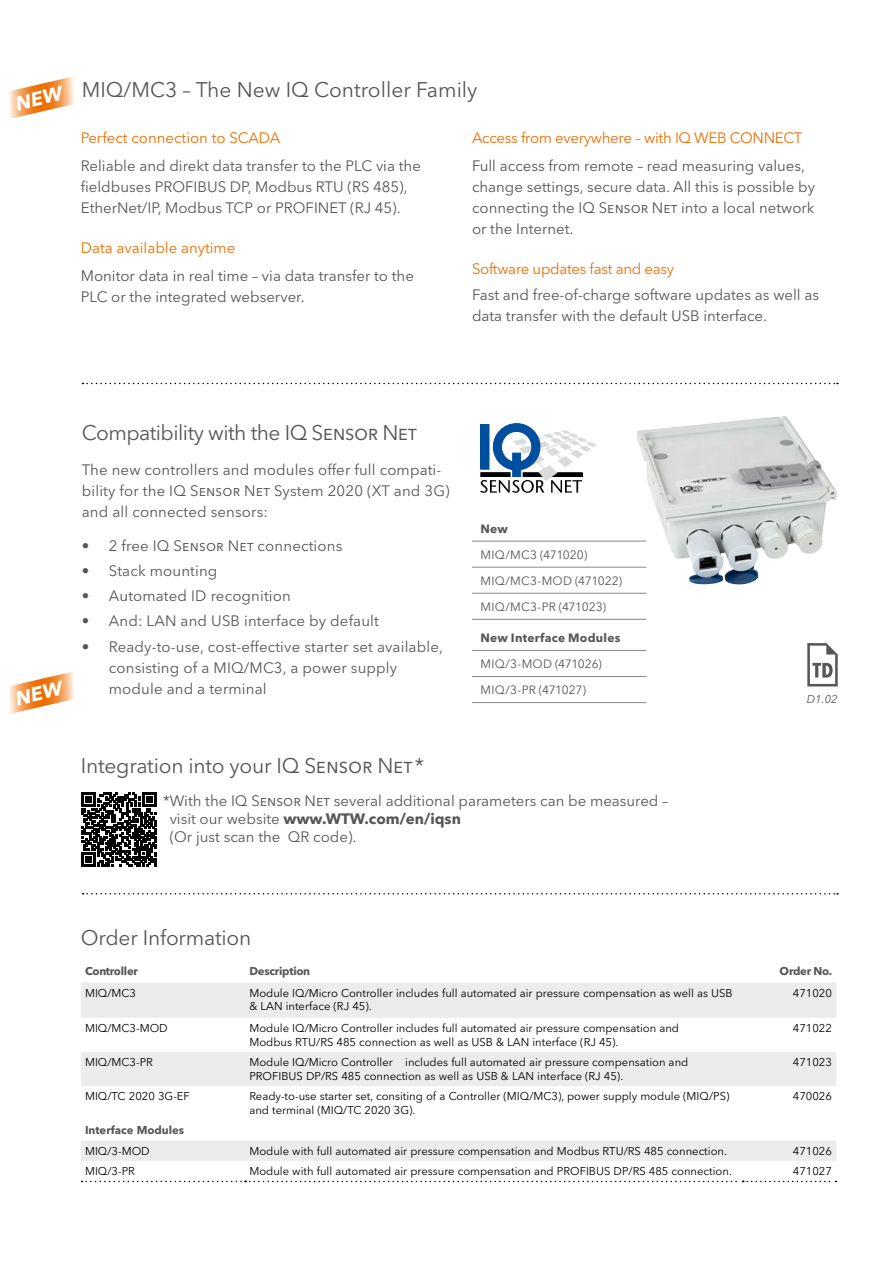
<style>
.page{position:relative;width:893px;height:1263px;background:#fff}
.page>*{position:absolute;margin:0;border:0;box-sizing:border-box;transform-origin:0 0}
.SUB{font:21px "Avenir Next LT Pro";letter-spacing:-.01em;color:#565655}
.t1{font:15px/21px "Avenir Next LT Pro";color:#565655}
.t2{font:15px "Avenir Next LT Pro";letter-spacing:-.02em;color:#ed6e00}
.t3{font:15px "Avenir Next LT Pro";color:#ed6e00}
.Text_EN{font:12px "Avenir Next LT Pro";color:#565655}
.Text_EN-2{font:700 12px "Avenir Next LT Pro";letter-spacing:.02em;color:#565655}
._07_Tabelle{font:11.25px/13.5px "Avenir Next LT Pro";color:#000}
._07_Tabelle-2{font:700 11.25px "Avenir Next LT Pro";letter-spacing:-.02em;color:#565655}
._07_Tabelle-3{font:700 11.25px "Avenir Next LT Pro";color:#565655}
.XYL-WTW_09_Hinweis{font:italic 11.25px "Avenir Next LT Pro";color:#565655}
.s1{font-weight:700}
</style>
<div class="page">
<svg style="left:807px;top:643px;width:31px;height:43px"></svg>
<div style="left:81px;top:982px;width:755px;height:36px;background:#ececec"></div>
<svg style="left:81px;top:1052px;width:755px;height:129px"></svg>
<svg style="left:82px;top:1181px;width:754px;height:1px"></svg>
<svg style="left:82px;top:792px;width:74px;height:74px"></svg>
<svg style="left:480px;top:423px;width:116px;height:70px"></svg>
<img style="left:637px;top:416px;width:200px;height:169px">
<hr style="left:472px;top:541px;width:174px;height:1px;background:#868786">
<hr style="left:472px;top:567px;width:174px;height:1px;background:#868786">
<hr style="left:472px;top:593px;width:174px;height:1px;background:#868786">
<hr style="left:472px;top:619px;width:174px;height:1px;background:#868786">
<hr style="left:472px;top:650px;width:174px;height:1px;background:#868786">
<hr style="left:472px;top:676px;width:174px;height:1px;background:#868786">
<hr style="left:472px;top:702px;width:174px;height:1px;background:#868786">
<svg style="left:83px;top:383px;width:755px;height:1px"></svg>
<svg style="left:83px;top:893px;width:755px;height:1px"></svg>
<svg style="left:9px;top:77px;width:65px;height:42px"></svg>
<svg style="left:9px;top:672px;width:65px;height:42px"></svg>
<p class="SUB" style="left:82px;top:77px;width:397px">MIQ/MC3 – The New IQ Controller Family</p>
<p class="t3" style="left:81px;top:129px;width:201px">Perfect connection to SCADA</p>
<p class="t1" style="left:81px;top:155px;width:342px">Reliable and direkt data transfer to the PLC via the fieldbuses PROFIBUS DP, Modbus RTU (RS 485),<br>EtherNet/IP, Modbus TCP or PROFINET (RJ 45).</p>
<p class="t3" style="left:81px;top:239px;width:156px">Data available anytime</p>
<p class="t1" style="left:81px;top:265px;width:335px">Monitor data in real time – via data transfer to the<br>PLC or the integrated webserver.</p>
<p class="t2" style="left:472px;top:129px;width:332px">Access from everywhere – with IQ WEB CONNECT</p>
<p class="t1" style="left:472px;top:155px;width:345px">Full access from remote – read measuring values, change settings, secure data. All this is possible by connecting the IQ Sensor Net into a local network or the Internet.</p>
<p class="t2" style="left:472px;top:260px;width:204px">Software updates fast and easy</p>
<p class="t1" style="left:472px;top:284px;width:349px">Fast and free-of-charge software updates as well as data transfer with the default USB interface.</p>
<p class="SUB" style="left:82px;top:420px;width:337px">Compatibility with the IQ Sensor Net</p>
<p class="t1" style="left:82px;top:459px;width:369px">The new controllers and modules offer full compati&shy;bility for the IQ Sensor Net System 2020 (XT and 3G) and all connected sensors:</p>
<p class="t1" style="left:82px;top:535px;width:262px">• 2 free IQ Sensor Net connections</p>
<p class="t1" style="left:82px;top:560px;width:137px">• Stack mounting</p>
<p class="t1" style="left:82px;top:585px;width:211px">• Automated ID recognition</p>
<p class="t1" style="left:82px;top:611px;width:299px">• And: LAN and USB interface by default</p>
<p class="t1" style="left:109px;top:636px;width:336px;text-indent:-27px">• Ready-to-use, cost-effective starter set available, consisting of a MIQ/MC3, a power supply module and a terminal</p>
<p class="Text_EN" style="left:480px;top:547px;width:108px">MIQ/MC3 (471020)</p>
<p class="Text_EN" style="left:480px;top:573px;width:143px">MIQ/MC3-MOD (471022)</p>
<p class="Text_EN" style="left:480px;top:599px;width:127px">MIQ/MC3-PR (471023)</p>
<p class="Text_EN-2" style="left:480px;top:630px;width:141px">New Interface Modules</p>
<p class="Text_EN" style="left:480px;top:657px;width:123px">MIQ/3-MOD (471026)</p>
<p class="Text_EN" style="left:480px;top:683px;width:107px">MIQ/3-PR (471027)</p>
<p class="XYL-WTW_09_Hinweis" style="left:807px;top:693px;width:33px">D1.02</p>
<p class="SUB" style="left:81px;top:753px;width:345px">Integration into your IQ Sensor Net*</p>
<p class="t1" style="left:170px;top:792px;width:500px;line-height:18px;text-indent:-7px">*With the IQ Sensor Net several additional parameters can be measured – visit our website <span class="s1">www.WTW.com/en/iqsn<br></span>(Or just scan the QR code).</p>
<p class="SUB" style="left:81px;top:925px;width:172px">Order Information</p>
<p class="_07_Tabelle-2" style="left:85px;top:965px;width:55px">Controller</p>
<p class="_07_Tabelle-2" style="left:249px;top:965px;width:62px">Description</p>
<p class="_07_Tabelle-2" style="left:780px;top:965px;width:54px">Order No.</p>
<p class="_07_Tabelle" style="left:85px;top:986px;width:53px">MIQ/MC3</p>
<p class="_07_Tabelle" style="left:249px;top:986px;width:485px">Module IQ/Micro Controller includes full automated air pressure compensation as well as USB &amp; LAN interface (RJ 45).</p>
<p class="_07_Tabelle" style="left:793px;top:986px;width:41px">471020</p>
<p class="_07_Tabelle" style="left:85px;top:1022px;width:84px">MIQ/MC3-MOD</p>
<p class="_07_Tabelle" style="left:249px;top:1022px;width:431px">Module IQ/Micro Controller includes full automated air pressure compensation and<br>Modbus RTU/RS 485 connection as well as USB &amp; LAN interface (RJ 45).</p>
<p class="_07_Tabelle" style="left:793px;top:1022px;width:41px">471022</p>
<p class="_07_Tabelle" style="left:85px;top:1056px;width:69px">MIQ/MC3-PR</p>
<p class="_07_Tabelle" style="left:249px;top:1056px;width:440px">Module IQ/Micro Controller includes full automated air pressure compensation and<br>PROFIBUS DP/RS 485 connection as well as USB &amp; LAN interface (RJ 45).</p>
<p class="_07_Tabelle" style="left:793px;top:1056px;width:41px">471023</p>
<p class="_07_Tabelle" style="left:85px;top:1090px;width:106px">MIQ/TC 2020 3G-EF</p>
<p class="_07_Tabelle" style="left:249px;top:1090px;width:481px">Ready-to-use starter set, consiting of a Controller (MIQ/MC3), power supply module (MIQ/PS) and terminal (MIQ/TC 2020 3G).</p>
<p class="_07_Tabelle" style="left:793px;top:1090px;width:41px">470026</p>
<p class="_07_Tabelle-3" style="left:85px;top:1123px;width:101px">Interface Modules</p>
<p class="_07_Tabelle" style="left:85px;top:1144px;width:66px">MIQ/3-MOD</p>
<p class="_07_Tabelle" style="left:249px;top:1144px;width:479px">Module with full automated air pressure compensation and Modbus RTU/RS 485 connection.</p>
<p class="_07_Tabelle" style="left:793px;top:1144px;width:41px">471026</p>
<p class="_07_Tabelle" style="left:85px;top:1165px;width:51px">MIQ/3-PR</p>
<p class="_07_Tabelle" style="left:249px;top:1165px;width:484px">Module with full automated air pressure compensation and PROFIBUS DP/RS 485 connection.</p>
<p class="_07_Tabelle" style="left:793px;top:1165px;width:41px">471027</p>
</div>
